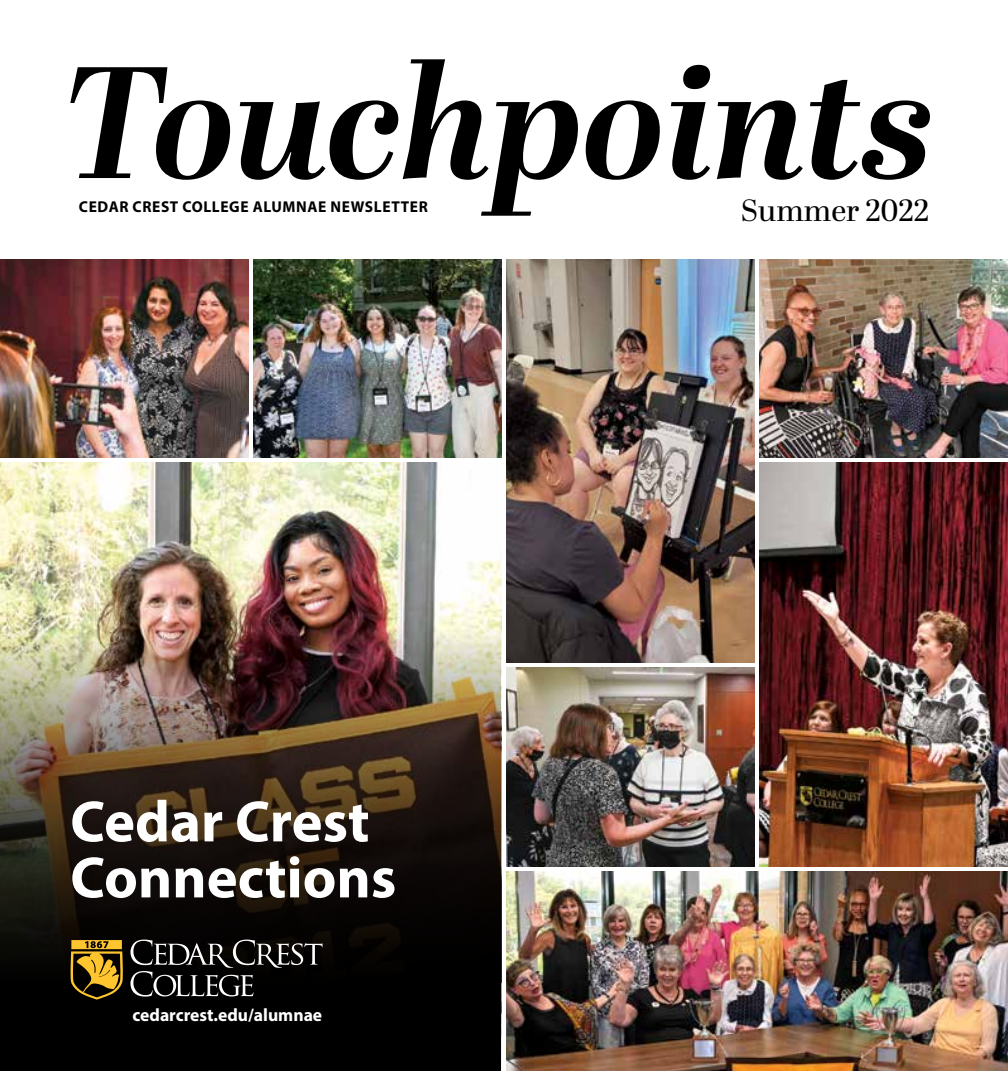
<style>
.page{position:relative;width:1008px;height:1071px;background:#fff}
.page>*{position:absolute;margin:0;border:0;box-sizing:border-box;transform-origin:0 0}
.t1{font:700 58.62px/56px "Myriad Pro";color:#fff}
.t2{font:30.62px "Abril Display";color:#000}
.t3{font:700 17.85px "Myriad Pro";color:#fff}
.t4{font:700 15.75px "Myriad Pro";letter-spacing:.04em;color:#000}
</style>
<div class="page">
<img style="left:0;top:463px;width:501px;height:138px">
<img style="left:507px;top:667px;width:248px;height:200px">
<img style="left:760px;top:259px;width:248px;height:199px">
<img style="left:0;top:259px;width:248px;height:199px">
<img style="left:760px;top:463px;width:248px;height:404px">
<img style="left:507px;top:259px;width:248px;height:403px">
<img style="left:253px;top:259px;width:248px;height:199px">
<img style="left:507px;top:872px;width:501px;height:199px">
<svg style="left:70px;top:59px;width:860px;height:157px"></svg>
<img style="left:0;top:601px;width:501px;height:470px">
<svg style="left:130px;top:940px;width:193px;height:57px;background:#2b2a29"></svg>
<svg style="left:70px;top:940px;width:54px;height:60px;background:#7f6217"></svg>
<p class="t4" style="left:79px;top:196px;width:350px">CEDAR CREST COLLEGE ALUMNAE NEWSLETTER</p>
<h2 class="t2" style="left:741px;top:189px;width:190px">Summer 2022</h2>
<h1 class="t1" style="left:70px;top:792px;width:328px">Cedar Crest<br>Connections</h1>
<p class="t3" style="left:133px;top:1003px;width:191px">cedarcrest.edu/alumnae</p>
</div>
